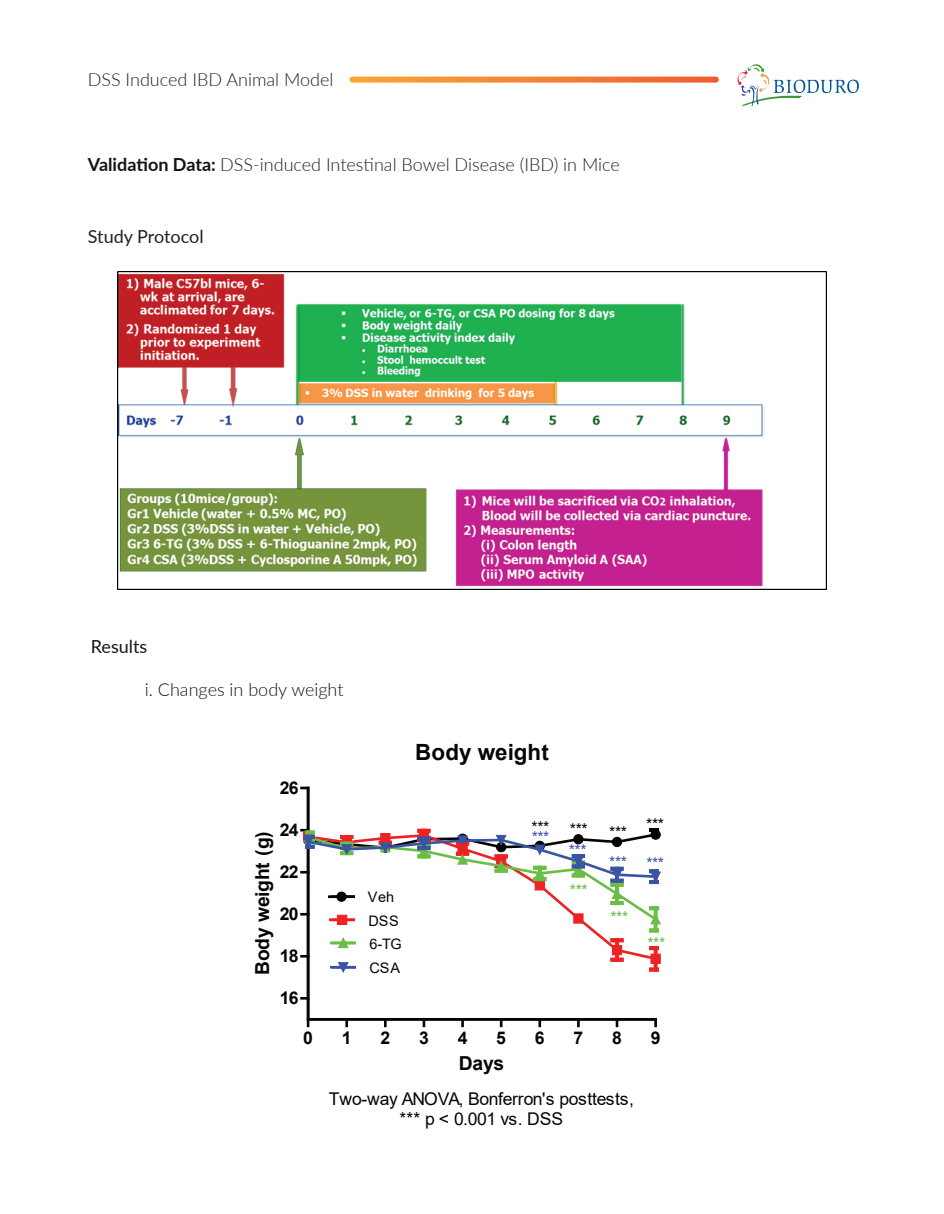
<style>
.page{position:relative;width:944px;height:1214px;background:#fff}
.page>*{position:absolute;margin:0;border:0;box-sizing:border-box;transform-origin:0 0}
.t1{font:700 22.35px "Arial";letter-spacing:.01em;color:#050504}
.t2{font:700 19.35px "Arial";letter-spacing:-.01em;color:#050504}
.t3{font:700 19.2px "Arial";color:#050504}
.t4{font:300 18px "Lato";color:#231f20}
.t5{font:300 18px "Lato";color:#121516}
.t6{font:18px "Lato";color:#231f20}
.t7{font:18px "Lato";color:#121516}
.t8{font:17.55px/19.6px "Arial";letter-spacing:-.015em;color:#050504;text-align:center}
.t9{font:700 17.55px "Arial";letter-spacing:-.03em;color:#050504}
.t10{font:16.05px "Arial";color:#3a54a4}
.t11{font:16.05px "Arial";color:#050504}
.t12{font:16.05px "Arial";color:#6abd45}
.t13{font:14.4px/23.5px "Arial";letter-spacing:.005em;color:#050504}
.s1{font-weight:700;color:#121516}
</style>
<div class="page">
<svg style="left:352px;top:77px;width:364px;height:6px;background:#f58a41"></svg>
<svg style="left:737px;top:64px;width:121px;height:43px"></svg>
<img style="left:117px;top:271px;width:709px;height:318px">
<svg style="left:301px;top:786px;width:359px;height:239px"></svg>
<p class="t4" style="left:88px;top:67px;width:247px">DSS Induced IBD Animal Model</p>
<p class="t4" style="left:88px;top:152px;width:533px"><span class="s1">Validation Data:</span> DSS-induced Intestinal Bowel Disease (IBD) in Mice</p>
<p class="t6" style="left:88px;top:224px;width:117px">Study Protocol</p>
<p class="t7" style="left:91px;top:634px;width:58px">Results</p>
<p class="t5" style="left:145px;top:677px;width:200px">i. Changes in body weight</p>
<p class="t9" style="left:280px;top:775px;width:21px">26</p>
<p class="t9" style="left:280px;top:817px;width:21px">24</p>
<p class="t2" style="left:249px;top:975px;width:146px;rotate:-90deg">Body weight (g)</p>
<p class="t9" style="left:280px;top:859px;width:21px">22</p>
<p class="t9" style="left:280px;top:901px;width:21px">20</p>
<p class="t9" style="left:280px;top:943px;width:21px">18</p>
<p class="t9" style="left:280px;top:985px;width:21px">16</p>
<p class="t1" style="left:415px;top:736px;width:135px">Body weight</p>
<p class="t13" style="left:368px;top:885px;width:35px">Veh<br>DSS<br>6-TG<br>CSA</p>
<p class="t11" style="left:531px;top:816px;width:19px">***</p>
<p class="t11" style="left:570px;top:818px;width:19px">***</p>
<p class="t11" style="left:609px;top:821px;width:19px">***</p>
<p class="t10" style="left:531px;top:826px;width:19px">***</p>
<p class="t10" style="left:568px;top:839px;width:19px">***</p>
<p class="t11" style="left:646px;top:813px;width:19px">***</p>
<p class="t12" style="left:570px;top:878px;width:19px">***</p>
<p class="t10" style="left:609px;top:851px;width:56px">*** ***</p>
<p class="t12" style="left:610px;top:906px;width:19px">***</p>
<p class="t12" style="left:647px;top:932px;width:19px">***</p>
<p class="t9" style="left:303px;top:1025px;width:11px">0</p>
<p class="t9" style="left:342px;top:1025px;width:11px">1</p>
<p class="t9" style="left:380px;top:1025px;width:11px">2</p>
<p class="t9" style="left:419px;top:1025px;width:11px">3</p>
<p class="t9" style="left:457px;top:1025px;width:11px">4</p>
<p class="t9" style="left:496px;top:1025px;width:11px">5</p>
<p class="t9" style="left:535px;top:1025px;width:11px">6</p>
<p class="t9" style="left:573px;top:1025px;width:11px">7</p>
<p class="t9" style="left:612px;top:1025px;width:11px">8</p>
<p class="t9" style="left:650px;top:1025px;width:11px">9</p>
<p class="t3" style="left:458px;top:1050px;width:47px">Days</p>
<p class="t8" style="left:329px;top:1088px;width:306px">Two-way ANOVA, Bonferron's posttests, *** p &lt; 0.001 vs. DSS</p>
</div>
